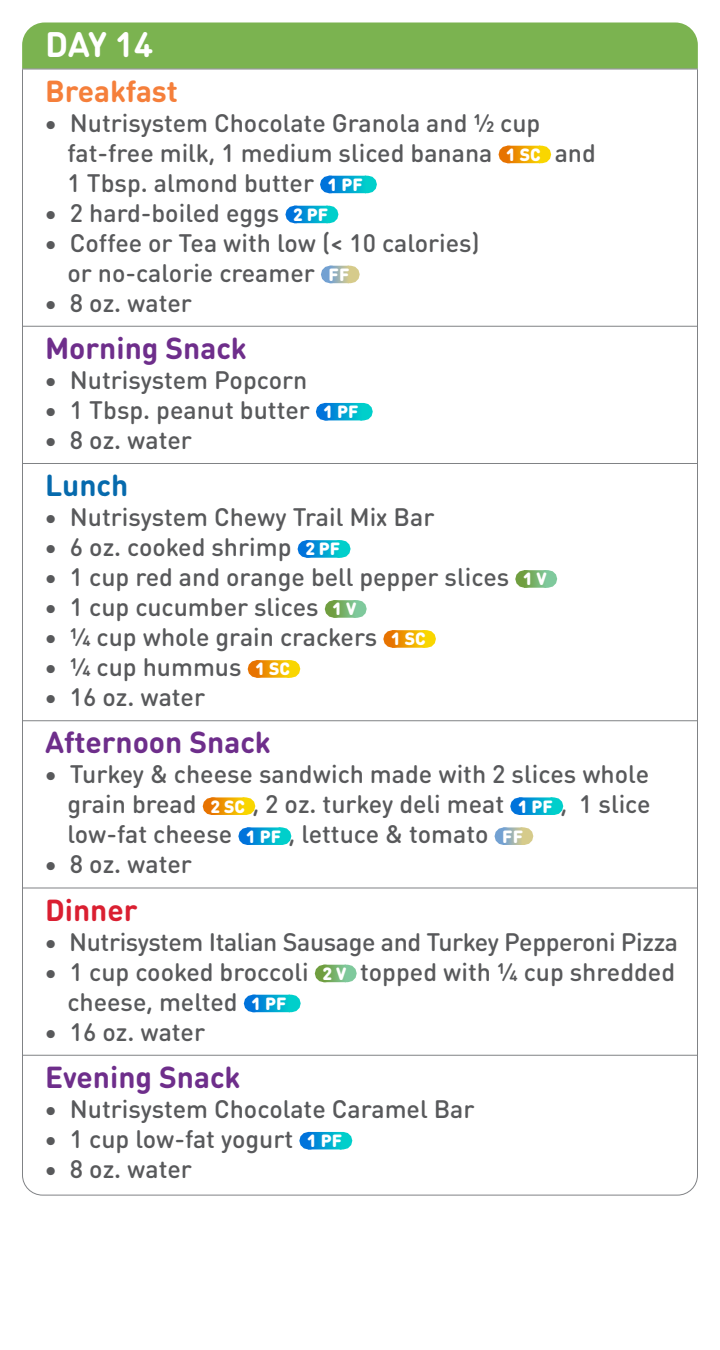
<style>
.page{position:relative;width:720px;height:1350px;background:#fff}
.page>*{position:absolute;margin:0;border:0;box-sizing:border-box;transform-origin:0 0}
.t1{font:700 35px "DIN Round OT";color:#fff}
.t2{font:700 30px "DIN Round OT";color:#6e2e8b}
.t3{font:700 30px "DIN Round OT";color:#f57f3b}
.t4{font:700 30px "DIN Round OT";color:#da1f31}
.t5{font:700 30px "DIN Round OT";color:#066aad}
.t6{font:500 25px/30px "DIN Round OT";color:#58595b}
.s1{font-weight:900;font-size:17.5px;color:#fff}
</style>
<div class="page">
<div style="left:22px;top:22px;width:676px;height:47px;background:#7bb350"></div>
<hr style="left:22px;top:69px;width:1px;height:40px;background:#808285">
<hr style="left:697px;top:69px;width:1px;height:40px;background:#808285">
<hr style="left:22px;top:69px;width:676px;height:1px;background:#808285">
<hr style="left:22px;top:102px;width:1px;height:227px;background:#808285">
<hr style="left:697px;top:102px;width:1px;height:227px;background:#808285">
<svg style="left:508px;top:146px;width:16px;height:17px"></svg>
<svg style="left:507px;top:146px;width:1px;height:17px"></svg>
<svg style="left:524px;top:146px;width:17px;height:17px"></svg>
<svg style="left:330px;top:176px;width:17px;height:17px"></svg>
<svg style="left:329px;top:176px;width:1px;height:17px"></svg>
<svg style="left:347px;top:176px;width:20px;height:17px"></svg>
<svg style="left:295px;top:206px;width:16px;height:17px"></svg>
<svg style="left:294px;top:206px;width:1px;height:17px"></svg>
<svg style="left:311px;top:206px;width:17px;height:17px"></svg>
<svg style="left:331px;top:266px;width:8px;height:17px"></svg>
<svg style="left:330px;top:266px;width:1px;height:17px"></svg>
<svg style="left:339px;top:266px;width:10px;height:17px"></svg>
<hr style="left:22px;top:327px;width:1px;height:39px;background:#808285">
<hr style="left:697px;top:327px;width:1px;height:39px;background:#808285">
<hr style="left:22px;top:326px;width:676px;height:1px;background:#808285">
<hr style="left:22px;top:359px;width:1px;height:107px;background:#808285">
<hr style="left:697px;top:359px;width:1px;height:107px;background:#808285">
<svg style="left:326px;top:403px;width:17px;height:17px"></svg>
<svg style="left:325px;top:403px;width:1px;height:17px"></svg>
<svg style="left:343px;top:403px;width:20px;height:17px"></svg>
<hr style="left:22px;top:464px;width:1px;height:39px;background:#808285">
<hr style="left:697px;top:464px;width:1px;height:39px;background:#808285">
<hr style="left:22px;top:463px;width:676px;height:1px;background:#808285">
<hr style="left:22px;top:496px;width:1px;height:227px;background:#808285">
<hr style="left:697px;top:496px;width:1px;height:227px;background:#808285">
<svg style="left:307px;top:540px;width:16px;height:18px"></svg>
<svg style="left:306px;top:540px;width:1px;height:18px"></svg>
<svg style="left:323px;top:540px;width:17px;height:18px"></svg>
<svg style="left:525px;top:570px;width:10px;height:18px"></svg>
<svg style="left:524px;top:570px;width:1px;height:18px"></svg>
<svg style="left:535px;top:570px;width:12px;height:18px"></svg>
<svg style="left:335px;top:600px;width:9px;height:18px"></svg>
<svg style="left:334px;top:600px;width:1px;height:18px"></svg>
<svg style="left:344px;top:600px;width:12px;height:18px"></svg>
<svg style="left:393px;top:630px;width:15px;height:18px"></svg>
<svg style="left:392px;top:630px;width:1px;height:18px"></svg>
<svg style="left:408px;top:630px;width:18px;height:18px"></svg>
<svg style="left:257px;top:660px;width:16px;height:18px"></svg>
<svg style="left:256px;top:660px;width:1px;height:18px"></svg>
<svg style="left:273px;top:660px;width:17px;height:18px"></svg>
<hr style="left:22px;top:721px;width:1px;height:40px;background:#808285">
<hr style="left:697px;top:721px;width:1px;height:40px;background:#808285">
<hr style="left:22px;top:720px;width:676px;height:1px;background:#808285">
<hr style="left:22px;top:753px;width:1px;height:138px;background:#808285">
<hr style="left:697px;top:753px;width:1px;height:138px;background:#808285">
<svg style="left:212px;top:797px;width:16px;height:18px"></svg>
<svg style="left:211px;top:797px;width:1px;height:18px"></svg>
<svg style="left:228px;top:797px;width:17px;height:18px"></svg>
<svg style="left:520px;top:797px;width:16px;height:18px"></svg>
<svg style="left:519px;top:797px;width:1px;height:18px"></svg>
<svg style="left:536px;top:797px;width:17px;height:18px"></svg>
<svg style="left:248px;top:827px;width:16px;height:18px"></svg>
<svg style="left:247px;top:827px;width:1px;height:18px"></svg>
<svg style="left:264px;top:827px;width:17px;height:18px"></svg>
<svg style="left:504px;top:827px;width:9px;height:18px"></svg>
<svg style="left:503px;top:827px;width:1px;height:18px"></svg>
<svg style="left:513px;top:827px;width:10px;height:18px"></svg>
<hr style="left:22px;top:888px;width:1px;height:40px;background:#808285">
<hr style="left:697px;top:888px;width:1px;height:40px;background:#808285">
<hr style="left:22px;top:888px;width:676px;height:1px;background:#808285">
<hr style="left:22px;top:921px;width:1px;height:137px;background:#808285">
<hr style="left:697px;top:921px;width:1px;height:137px;background:#808285">
<svg style="left:325px;top:965px;width:10px;height:17px"></svg>
<svg style="left:324px;top:965px;width:1px;height:17px"></svg>
<svg style="left:335px;top:965px;width:11px;height:17px"></svg>
<svg style="left:254px;top:995px;width:17px;height:17px"></svg>
<svg style="left:253px;top:995px;width:1px;height:17px"></svg>
<svg style="left:271px;top:995px;width:19px;height:17px"></svg>
<hr style="left:22px;top:1056px;width:1px;height:39px;background:#808285">
<hr style="left:697px;top:1056px;width:1px;height:39px;background:#808285">
<hr style="left:22px;top:1055px;width:676px;height:1px;background:#808285">
<hr style="left:22px;top:1088px;width:1px;height:77px;background:#808285">
<hr style="left:697px;top:1088px;width:1px;height:77px;background:#808285">
<svg style="left:22px;top:1132px;width:676px;height:64px"></svg>
<h1 class="t1" style="left:45px;top:21px;width:110px">DAY 14</h1>
<p class="t3" style="left:45px;top:71px;width:134px">Breakfast</p>
<p class="t6" style="left:67px;top:107px;width:530px;text-indent:-23px">• Nutrisystem Chocolate Granola and 1/2 cup fat-free milk, 1 medium sliced banana <span class="s1">1 SC</span> and<br>1 Tbsp. almond butter <span class="s1">1 PF</span></p>
<p class="t6" style="left:44px;top:197px;width:286px">• 2 hard-boiled eggs <span class="s1">2 PF</span></p>
<p class="t6" style="left:68px;top:227px;width:414px;text-indent:-23px">• Coffee or Tea with low (&lt; 10 calories) or no-calorie creamer <span class="s1">FF</span></p>
<p class="t6" style="left:44px;top:287px;width:149px">• 8 oz. water</p>
<p class="t2" style="left:45px;top:329px;width:203px">Morning Snack</p>
<p class="t6" style="left:44px;top:365px;width:265px">• Nutrisystem Popcorn</p>
<p class="t6" style="left:44px;top:395px;width:316px">• 1 Tbsp. peanut butter <span class="s1">1 PF</span></p>
<p class="t6" style="left:44px;top:425px;width:149px">• 8 oz. water</p>
<p class="t5" style="left:45px;top:466px;width:85px">Lunch</p>
<p class="t6" style="left:44px;top:502px;width:392px">• Nutrisystem Chewy Trail Mix Bar</p>
<p class="t6" style="left:44px;top:532px;width:298px">• 6 oz. cooked shrimp <span class="s1">2 PF</span></p>
<p class="t6" style="left:44px;top:562px;width:504px">• 1 cup red and orange bell pepper slices <span class="s1">1 V</span></p>
<p class="t6" style="left:44px;top:592px;width:314px">• 1 cup cucumber slices <span class="s1">1 V</span></p>
<p class="t6" style="left:44px;top:622px;width:383px">• 1/4 cup whole grain crackers <span class="s1">1 SC</span></p>
<p class="t6" style="left:44px;top:652px;width:247px">• 1/4 cup hummus <span class="s1">1 SC</span></p>
<p class="t6" style="left:44px;top:682px;width:162px">• 16 oz. water</p>
<p class="t2" style="left:45px;top:723px;width:227px">Afternoon Snack</p>
<p class="t6" style="left:68px;top:759px;width:585px;text-align:justify;text-indent:-23px">• Turkey &amp; cheese sandwich made with 2 slices whole grain bread <span class="s1">2 SC</span> , 2 oz. turkey deli meat <span class="s1">1 PF</span> , 1 slice low-fat cheese <span class="s1">1 PF</span> , lettuce &amp; tomato <span class="s1">FF</span></p>
<p class="t6" style="left:44px;top:849px;width:149px">• 8 oz. water</p>
<p class="t4" style="left:45px;top:890px;width:94px">Dinner</p>
<p class="t6" style="left:44px;top:926px;width:636px">• Nutrisystem Italian Sausage and Turkey Pepperoni Pizza</p>
<p class="t6" style="left:68px;top:956px;width:609px;text-indent:-23px">• 1 cup cooked broccoli <span class="s1">2 V</span> topped with 1/4 cup shredded cheese, melted <span class="s1">1 PF</span></p>
<p class="t6" style="left:44px;top:1016px;width:162px">• 16 oz. water</p>
<p class="t2" style="left:45px;top:1058px;width:197px">Evening Snack</p>
<p class="t6" style="left:44px;top:1094px;width:432px">• Nutrisystem Chocolate Caramel Bar</p>
<p class="t6" style="left:44px;top:1124px;width:299px">• 1 cup low-fat yogurt <span class="s1">1 PF</span></p>
<p class="t6" style="left:44px;top:1154px;width:149px">• 8 oz. water</p>
</div>
